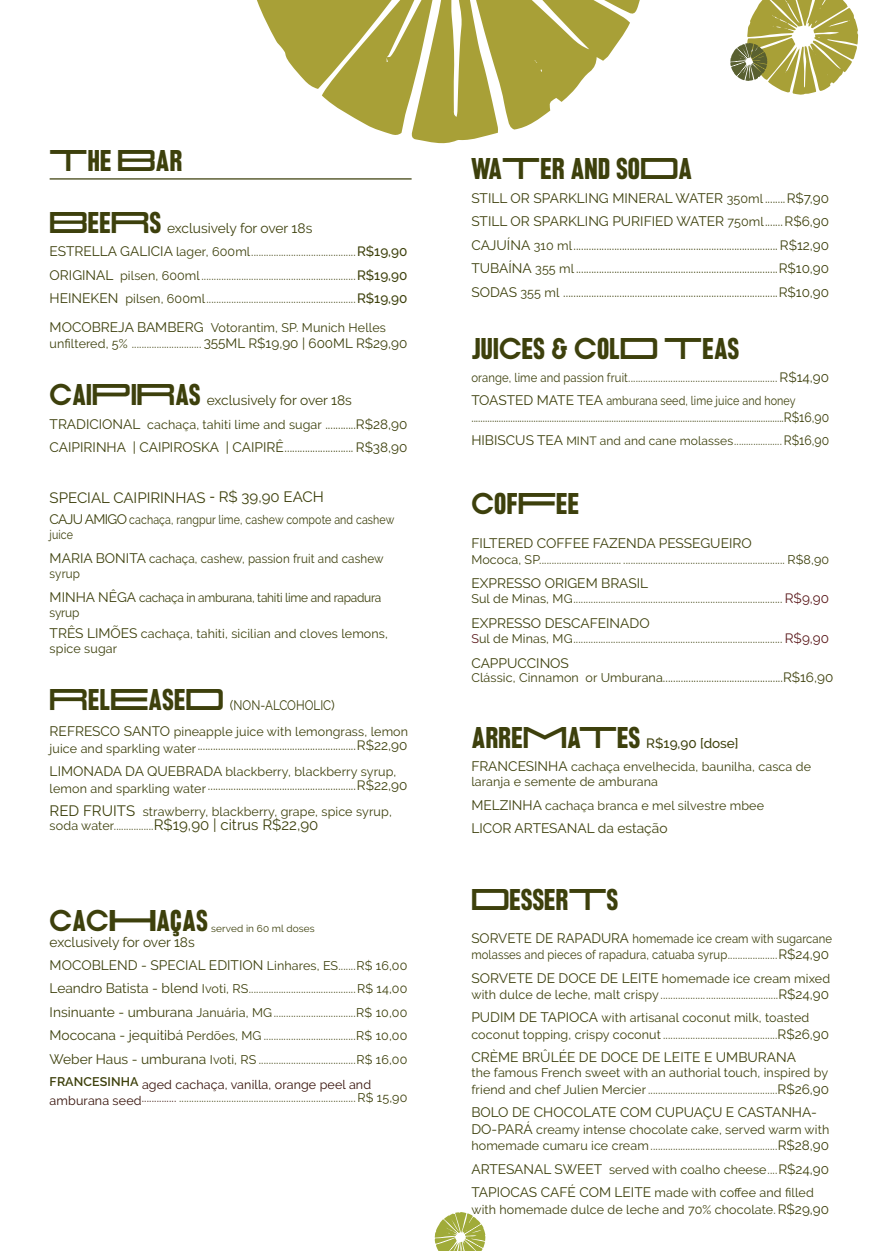
<style>
.page{position:relative;width:883px;height:1251px;background:#fff}
.page>*{position:absolute;margin:0;border:0;box-sizing:border-box;transform-origin:0 0}
.t1{font:26.25px "NIKEFBR14";letter-spacing:.01em;color:#3d400c}
.t2{font:15px "Raleway";color:#3d400c}
.t3{font:13.75px "Raleway";color:#3d400c}
.t4{font:13.5px "Raleway";color:#3d400c}
.t5{font:13.5px "Raleway";color:#3d400c;scale:.9 1}
.t6{font:500 13.5px "Raleway";color:#3d400c}
.t7{font:12.5px/16.2px "Raleway";letter-spacing:.01em;color:#3d400c}
.t8{font:12.5px/16.2px "Raleway";letter-spacing:.01em;color:#3d400c;scale:.9 1}
.t9{font:12.5px/15px "Raleway";letter-spacing:.01em;color:#3d400c;scale:.85 1}
.t10{font:12.5px/15px "Raleway";letter-spacing:-.02em;color:#3d400c;scale:.95 1}
.t11{font:12.5px/15px "Raleway";letter-spacing:.01em;color:#3d400c;scale:.93 1}
.t12{font:12.5px "Raleway";letter-spacing:.01em;color:#3d400c;scale:.86 1}
.t13{font:12px "Raleway";letter-spacing:.01em;color:#3d400c}
.t14{font:10px "Raleway";letter-spacing:.01em;color:#3d400c}
.s1{font-size:12.5px}
.s2{font-size:13.5px}
.s3{font-size:13.75px}
.s4{font-family:"NIKEFBR14";font-size:26.25px}
.s5{font-weight:500;font-size:13.5px}
.s6{font-size:15px}
.s7{font-size:13.5px;color:#5a181a}
.s8{color:#5a181a}
.s9{font-family:"NIKEFBR14";font-weight:400;font-size:26.25px}
.s10{color:#361109}
</style>
<div class="page">
<svg style="left:434px;top:1212px;width:51px;height:39px"></svg>
<svg style="left:257px;top:0;width:383px;height:144px;fill:#a8a037"></svg>
<svg style="left:730px;top:0;width:127px;height:95px"></svg>
<hr style="left:50px;top:178px;width:361px;height:2px;background:#3d400c">
<p class="t1" style="left:50px;top:145px;width:134px">THE BAR</p>
<p class="t1" style="left:471px;top:153px;width:222px">WATER AND SODA</p>
<p class="t3" style="left:471px;top:190px;width:359px">STILL OR SPARKLING MINERAL WATER <span class="s1">350ml</span> <span class="s2">........R$7,90</span></p>
<p class="t3" style="left:471px;top:213px;width:359px">STILL OR SPARKLING PURIFIED WATER <span class="s1">750ml</span><span class="s2">.......R$6,90</span></p>
<p class="t4" style="left:471px;top:237px;width:359px"><span class="s3">CAJUÍNA</span> <span class="s1">310 ml</span>................................................................................ R$12,90</p>
<p class="t4" style="left:471px;top:261px;width:359px"><span class="s3">TUBAÍNA</span> <span class="s1">355 ml</span> ...............................................................................R$10,90</p>
<p class="t4" style="left:471px;top:284px;width:359px"><span class="s3">SODAS</span> <span class="s1">355 ml</span> ....................................................................................R$10,90</p>
<p class="t1" style="left:471px;top:332px;width:269px">JUICES &amp; COLD TEAS</p>
<p class="t8" style="left:471px;top:369px;width:399px">orange, lime and passion fruit............................................................ <span class="s2">R$14,90</span></p>
<p class="t12" style="left:471px;top:394px;width:378px"><span class="s3">TOASTED MATE TEA</span> amburana seed, lime juice and honey</p>
<p class="t5" style="left:471px;top:409px;width:399px">........................................................................................................................................R$16,90</p>
<p class="t13" style="left:471px;top:434px;width:359px"><span class="s3">HIBISCUS TEA</span> MINT and and cane molasses....................<span class="s2">R$16,90</span></p>
<p class="t3" style="left:50px;top:220px;width:264px"><span class="s4">BEERS</span> exclusively for over 18s</p>
<p class="t7" style="left:50px;top:244px;width:359px"><span class="s3">ESTRELLA GALICIA</span> lager, 600ml..........................................<span class="s5">R$19,90</span></p>
<p class="t7" style="left:50px;top:267px;width:359px"><span class="s3">ORIGINAL</span> pilsen, 600ml..............................................................<span class="s5">R$19,90</span></p>
<p class="t7" style="left:50px;top:291px;width:359px"><span class="s3">HEINEKEN</span> pilsen, 600ml............................................................<span class="s5">R$19,90</span></p>
<p class="t7" style="left:50px;top:319px;width:359px"><span class="s3">MOCOBREJA BAMBERG</span> Votorantim, SP. Munich Helles unfiltered, 5% ............................ <span class="s2">355ML R$19,90 | 600ML R$29,90</span></p>
<p class="t3" style="left:50px;top:392px;width:304px"><span class="s4">CAIPIRAS</span> exclusively for over 18s</p>
<p class="t7" style="left:50px;top:416px;width:359px"><span class="s3">TRADICIONAL</span> cachaça, tahiti lime and sugar <span class="s2">............R$28,90</span></p>
<p class="t4" style="left:50px;top:440px;width:359px"><span class="s3">CAIPIRINHA | CAIPIROSKA | CAIPIRÊ</span>........................... R$38,90</p>
<p class="t2" style="left:50px;top:489px;width:276px">SPECIAL CAIPIRINHAS <sup>-</sup> R$ 39,90 EACH</p>
<p class="t9" style="left:50px;top:512px;width:407px"><span class="s3">CAJU AMIGO</span> cachaça, rangpur lime, cashew compote and cashew juice</p>
<p class="t11" style="left:50px;top:551px;width:360px"><span class="s3">MARIA BONITA</span> cachaça, cashew, passion fruit and cashew syrup</p>
<p class="t10" style="left:50px;top:590px;width:350px"><span class="s3">MINHA NÊGA</span> cachaça in amburana, tahiti lime and rapadura syrup</p>
<p class="t7" style="left:50px;top:626px;width:340px;line-height:15px"><span class="s3">TRÊS LIMÕES</span> cachaça, tahiti, sicilian and cloves lemons, spice sugar</p>
<p class="t3" style="left:50px;top:697px;width:287px"><span class="s4">RELEASED</span> (NON-ALCOHOLIC)</p>
<p class="t7" style="left:50px;top:724px;width:360px"><span class="s3">REFRESCO SANTO</span> pineapple juice with lemongrass, lemon</p>
<p class="t4" style="left:50px;top:737px;width:359px"><sub>juice</sub> <sub>and</sub> <sub>sparkling</sub> <sub>water</sub>..............................................................R$22,90</p>
<p class="t7" style="left:50px;top:764px;width:348px"><span class="s3">LIMONADA DA QUEBRADA</span> blackberry, blackberry syrup,</p>
<p class="t4" style="left:50px;top:777px;width:359px"><sub>lemon</sub> <sub>and</sub> <sub>sparkling</sub> <sub>water</sub>..........................................................R$22,90</p>
<p class="t7" style="left:50px;top:805px;width:343px;line-height:13.8px"><span class="s6">RED FRUITS</span> strawberry, blackberry, grape, spice syrup, soda water................<span class="s6">R$19,90 | citrus R$22,90</span></p>
<p class="t1" style="left:471px;top:488px;width:109px">COFFEE</p>
<p class="t3" style="left:471px;top:536px;width:282px">FILTERED COFFEE FAZENDA PESSEGUEIRO</p>
<p class="t7" style="left:471px;top:551px;width:359px">Mococa, SP................................. ................................................................. R$8,90</p>
<p class="t3" style="left:471px;top:575px;width:178px">EXPRESSO ORIGEM BRASIL</p>
<p class="t7" style="left:471px;top:591px;width:359px">Sul de Minas, MG.................................................................................... <span class="s7">R$9,90</span></p>
<p class="t3" style="left:471px;top:615px;width:180px">EXPRESSO DESCAFEINADO</p>
<p class="t7" style="left:471px;top:631px;width:359px"><span class="s8">S</span>ul de Minas, MG.................................................................................... <span class="s7">R$9,90</span></p>
<p class="t3" style="left:471px;top:655px;width:99px">CAPPUCCINOS</p>
<p class="t4" style="left:471px;top:669px;width:363px"><span class="s1">Clássic, Cinnamon or Umburana</span>...............................................R$16,90</p>
<p class="t6" style="left:471px;top:735px;width:268px"><span class="s9">ARREMATES</span> R$19,90 [dose]</p>
<p class="t7" style="left:471px;top:759px;width:341px;line-height:15px"><span class="s3">FRANCESINHA</span> cachaça envelhecida, baunilha, casca de laranja e semente de amburana</p>
<p class="t7" style="left:471px;top:797px;width:294px"><span class="s3">MELZINHA</span> cachaça branca e mel silvestre mbee</p>
<p class="t3" style="left:471px;top:820px;width:198px">LICOR ARTESANAL da estação</p>
<p class="t1" style="left:50px;top:904px;width:159px">CACHAÇAS</p>
<p class="t14" style="left:211px;top:923px;width:105px">served in 60 ml doses</p>
<p class="t3" style="left:50px;top:934px;width:147px">exclusively for over 18s</p>
<p class="t7" style="left:50px;top:957px;width:359px"><span class="s3">MOCOBLEND - SPECIAL EDITION</span> Linhares, ES.......R$ 16,00</p>
<p class="t7" style="left:50px;top:980px;width:359px"><span class="s3">Leandro Batista - blend</span> Ivoti, RS...........................................R$ 14,00</p>
<p class="t7" style="left:50px;top:1004px;width:359px"><span class="s3">Insinuante - umburana</span> Januária, MG.................................R$ 10,00</p>
<p class="t7" style="left:50px;top:1028px;width:359px"><span class="s3">Mococana - jequitibá</span> Perdões, MG .....................................R$ 10,00</p>
<p class="t7" style="left:50px;top:1051px;width:359px"><span class="s3">Weber Haus - umburana</span> Ivoti, RS .......................................R$ 16,00</p>
<p class="t7" style="left:50px;top:1077px;width:359px;line-height:13.8px"><sup>FRANCESINHA</sup> <span class="s10">aged cachaça, vanilla, orange peel and amburana seed..............</span> .......................................................................R$ 15,90</p>
<p class="t1" style="left:471px;top:883px;width:148px">DESSERTS</p>
<p class="t8" style="left:471px;top:930px;width:402px"><span class="s3">SORVETE DE RAPADURA</span> homemade ice cream with sugarcane molasses and pieces of rapadura, catuaba syrup....................<span class="s2">R$24,90</span></p>
<p class="t7" style="left:471px;top:970px;width:360px"><span class="s3">SORVETE DE DOCE DE LEITE</span> homemade ice cream mixed with dulce de leche, malt crispy ...............................................<span class="s2">R$24,90</span></p>
<p class="t7" style="left:471px;top:1010px;width:359px"><span class="s3">PUDIM DE TAPIOCA</span> with artisanal coconut milk, toasted coconut topping, crispy coconut..............................................<span class="s2">R$26,90</span></p>
<p class="t3" style="left:471px;top:1049px;width:326px">CRÈME BRÛLÉE DE DOCE DE LEITE E UMBURANA</p>
<p class="t7" style="left:471px;top:1065px;width:359px">the famous French sweet with an authorial touch, inspired by friend and chef Julien Mercier....................................................<span class="s2">R$26,90</span></p>
<p class="t3" style="left:471px;top:1104px;width:347px">BOLO DE CHOCOLATE COM CUPUAÇU E CASTANHA-</p>
<p class="t7" style="left:471px;top:1121px;width:359px"><span class="s3">DO-PARÁ</span> creamy intense chocolate cake, served warm with homemade cumaru ice cream...................................................<span class="s2">R$28,90</span></p>
<p class="t7" style="left:471px;top:1161px;width:359px"><span class="s3">ARTESANAL SWEET</span> served with coalho cheese....<span class="s2">R$24,90</span></p>
<p class="t7" style="left:471px;top:1185px;width:359px"><span class="s3">TAPIOCAS CAFÉ COM LEITE</span> made with coffee and filled with homemade dulce de leche and 70% chocolate.<span class="s2">R$29,90</span></p>
</div>
